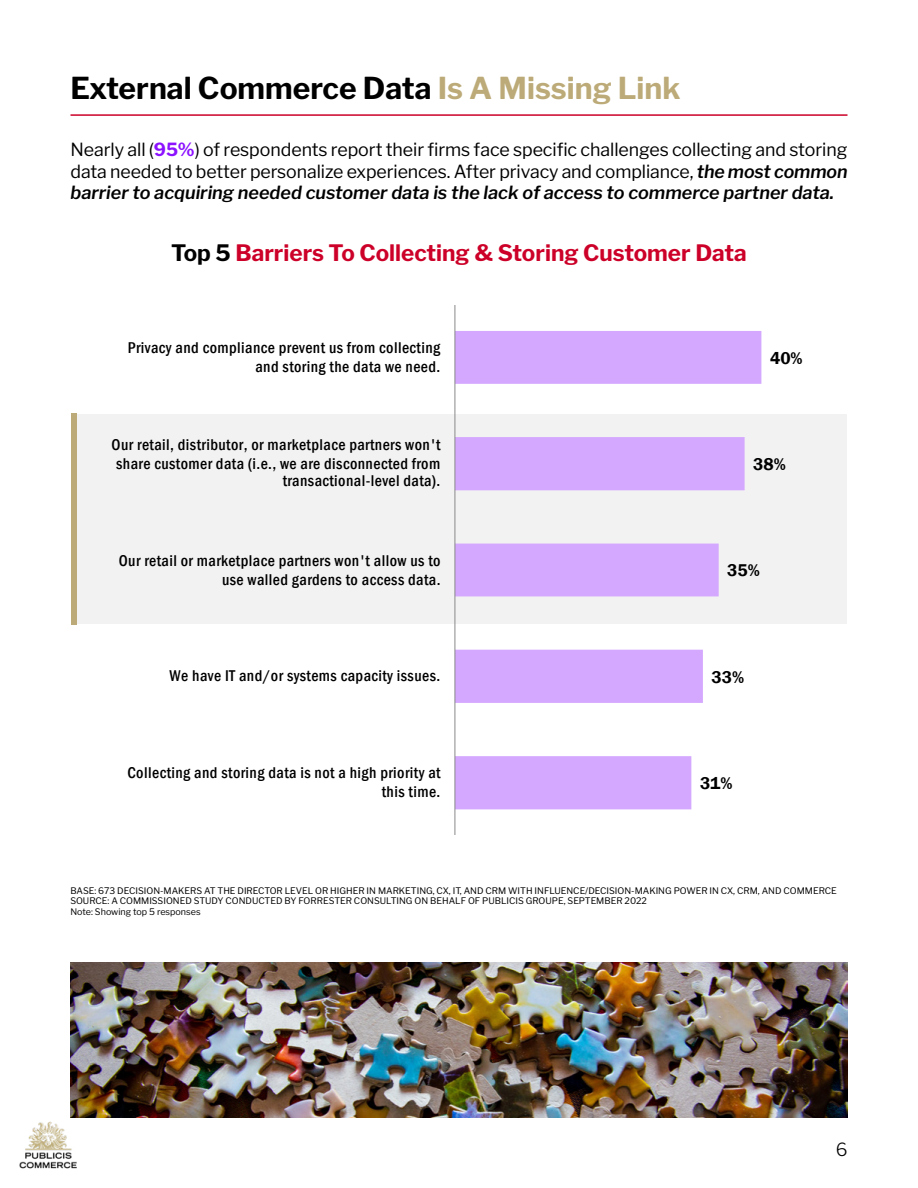
<style>
.page{position:relative;width:918px;height:1188px;background:#fff}
.page>*{position:absolute;margin:0;border:0;box-sizing:border-box;transform-origin:0 0}
.t1{font:700 30px "Libre Franklin";color:#000}
.t2{font:700 22.5px "Libre Franklin";color:#cc0028}
.t3{font:18px/21.6px "Libre Franklin";letter-spacing:-.005em;color:#000;text-align:justify}
.t4{font:300 18px "Libre Franklin";color:#000}
.t5{font:600 17.55px "Franklin Gothic";color:#000}
.t6{font:500 condensed 16.05px/18.9px "Franklin Gothic";letter-spacing:.025em;color:#000;text-align:right}
.t7{font:9px/10.8px "Libre Franklin";color:#000}
.s1{color:#bcab78}
.s2{font-weight:700;color:#8c12ff}
.s3{font-weight:600;font-style:italic}
.s4{color:#000}
</style>
<div class="page">
<img style="left:19px;top:1121px;width:58px;height:48px">
<hr style="left:70px;top:114px;width:778px;height:2px;background:#cc0028">
<div style="left:72px;top:414px;width:774px;height:209px;background:#f2f2f2"></div>
<div style="left:71px;top:413px;width:5px;height:212px;background:#bcab78"></div>
<svg style="left:456px;top:331px;width:305px;height:478px"></svg>
<hr style="left:455px;top:305px;width:1px;height:530px;background:#898989">
<img style="left:70px;top:963px;width:778px;height:155px">
<h1 class="t1" style="left:70px;top:65px;width:612px">External Commerce Data <span class="s1">Is A Missing Link</span></h1>
<p class="t3" style="left:70px;top:137px;width:779px">Nearly all (<span class="s2">95%</span>) of respondents report their firms face specific challenges collecting and storing data needed to better personalize experiences. After privacy and compliance, <span class="s3">the most common barrier to acquiring needed customer data is the lack of access to commerce partner data.</span></p>
<h2 class="t2" style="left:171px;top:236px;width:577px"><span class="s4">Top 5</span> Barriers To Collecting &amp; Storing Customer Data</h2>
<p class="t6" style="left:128px;top:338px;width:314px">Privacy and compliance prevent us from collecting and storing the data we need.</p>
<p class="t5" style="left:770px;top:347px;width:34px">40%</p>
<p class="t6" style="left:112px;top:435px;width:331px;line-height:18.1px">Our retail, distributor, or marketplace partners won't share customer data (i.e., we are disconnected from transactional-level data).</p>
<p class="t6" style="left:119px;top:551px;width:323px">Our retail or marketplace partners won't allow us to use walled gardens to access data.</p>
<p class="t6" style="left:170px;top:666px;width:272px">We have IT and/or systems capacity issues.</p>
<p class="t6" style="left:127px;top:763px;width:315px">Collecting and storing data is not a high priority at this time.</p>
<p class="t5" style="left:753px;top:453px;width:34px">38%</p>
<p class="t5" style="left:727px;top:559px;width:34px">35%</p>
<p class="t5" style="left:712px;top:666px;width:34px">33%</p>
<p class="t5" style="left:700px;top:772px;width:34px">31%</p>
<p class="t7" style="left:70px;top:884px;width:768px">BASE: 673 DECISION-MAKERS AT THE DIRECTOR LEVEL OR HIGHER IN MARKETING, CX, IT, AND CRM WITH INFLUENCE/DECISION-MAKING POWER IN CX, CRM, AND COMMERCE<br>SOURCE: A COMMISSIONED STUDY CONDUCTED BY FORRESTER CONSULTING ON BEHALF OF PUBLICIS GROUPE, SEPTEMBER 2022<br>Note: Showing top 5 responses</p>
<p class="t4" style="left:836px;top:1135px;width:13px">6</p>
</div>
